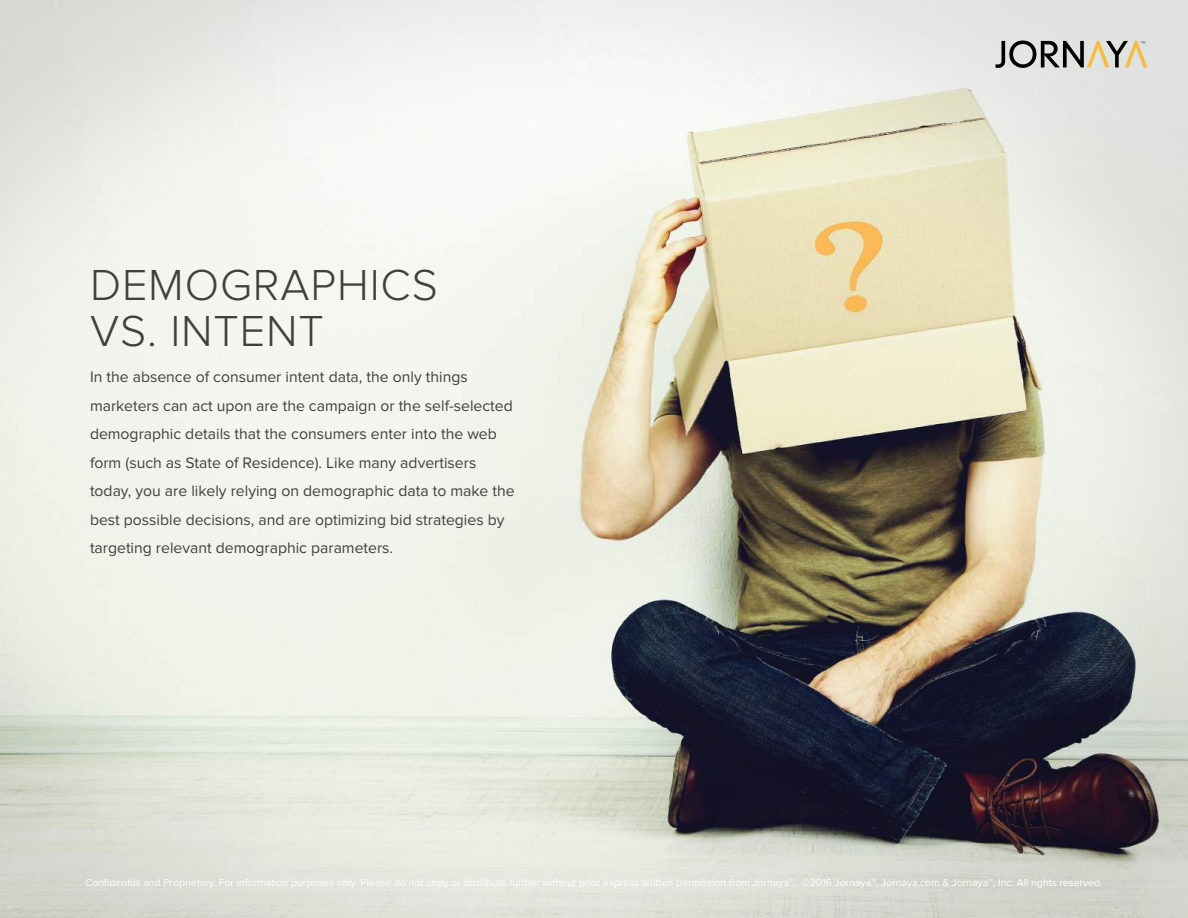
<style>
.page{position:relative;width:1188px;height:918px;background:#fff}
.page>*{position:absolute;margin:0;border:0;box-sizing:border-box;transform-origin:0 0}
.t1{font:300 45px/46.5px "Proxima Nova";letter-spacing:.02em;color:#404040}
.t2{font:15.75px/28.5px "Proxima Nova";color:#404040}
.t3{font:10.5px "Proxima Nova";color:#fff}
.s1{font-weight:300}
</style>
<div class="page">
<img style="left:0;top:0;width:1188px;height:918px">
<svg style="left:996px;top:40px;width:152px;height:28px;background:#aaa79b"></svg>
<h1 class="t1" style="left:90px;top:262px;width:349px">DEMOGRAPHICS<br>VS. INTENT</h1>
<p class="t2" style="left:90px;top:363px;width:426px">In the absence of consumer intent data, the only things marketers can act upon are the campaign or the self-selected demographic details that the consumers enter into the web form (such as State of Residence). Like many advertisers today, you are likely relying on demographic data to make the best possible decisions, and are optimizing bid strategies by targeting relevant demographic parameters.</p>
<p class="t3" style="left:85px;top:876px;width:1019px">Confidential and Proprietary. For information purposes only. Please do not copy or distribute further without prior express written permission from Jornaya<span class="s1">™</span>. ©2016 Jornaya<span class="s1">™</span>, Jornaya.com &amp; Jornaya<span class="s1">™</span>, Inc. All rights reserved.</p>
</div>
